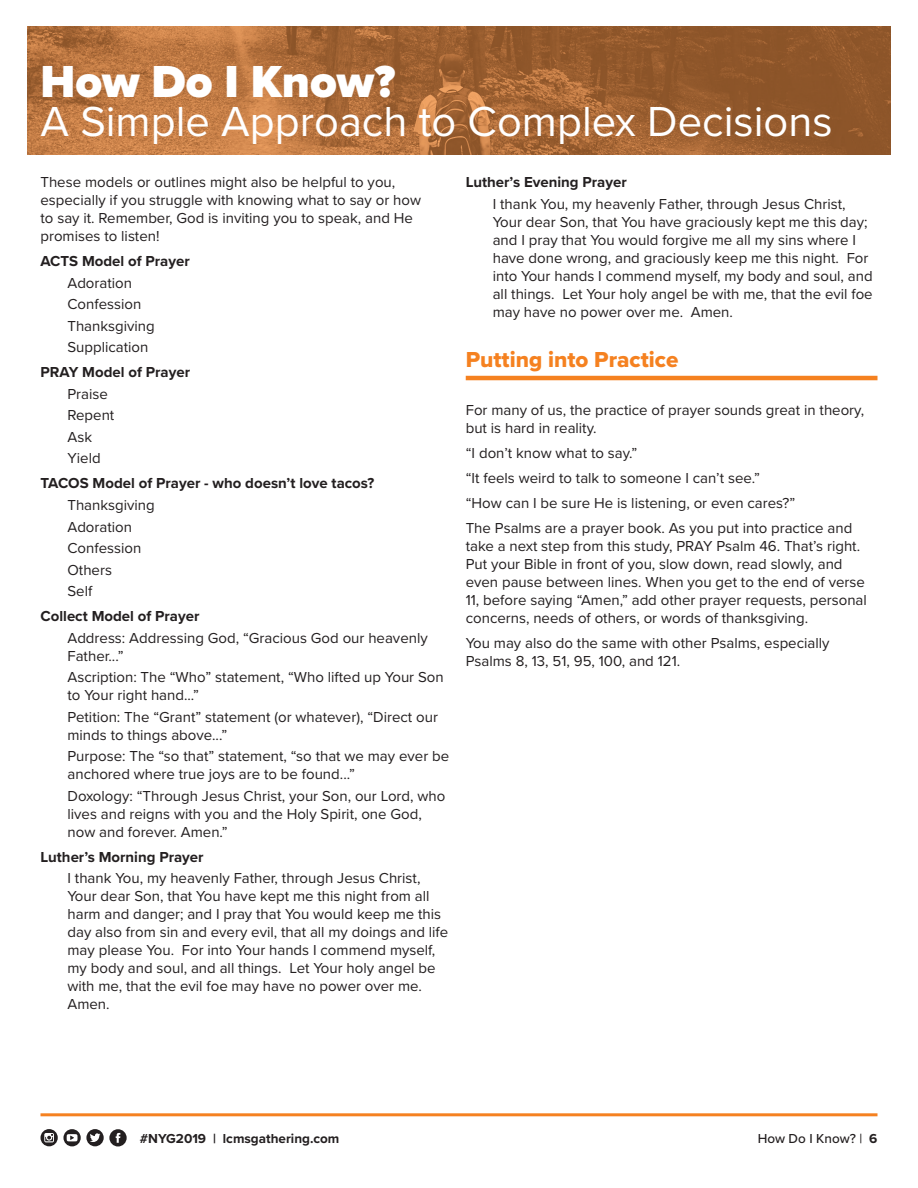
<style>
.page{position:relative;width:918px;height:1188px;background:#fff}
.page>*{position:absolute;margin:0;border:0;box-sizing:border-box;transform-origin:0 0}
.t1{font:900 46.5px "Proxima Nova";color:#fff}
.t2{font:43.5px "Proxima Nova";color:#fff}
.t3{font:22.5px "Proxima Nova Extrabld";color:#f58120}
.t4{font:15px/18px "Proxima Nova";color:#231f20}
.t5{font:700 15px "Proxima Nova";color:#231f20}
.t6{font:700 13.5px "Proxima Nova";color:#231f20}
.t7{font:500 13.5px "Proxima Nova";color:#231f20}
.s1{font-weight:700}
</style>
<div class="page">
<img style="left:27px;top:27px;width:864px;height:127px">
<hr style="left:40px;top:1113px;width:838px;height:3px;background:#f58120">
<svg style="left:40px;top:1129px;width:87px;height:17px"></svg>
<hr style="left:466px;top:376px;width:412px;height:4px;background:#f58120">
<h1 class="t1" style="left:40px;top:47px;width:356px">How Do I Know?</h1>
<h2 class="t2" style="left:40px;top:89px;width:794px">A Simple Approach to Complex Decisions</h2>
<p class="t4" style="left:40px;top:173px;width:382px">These models or outlines might also be helpful to you, especially if you struggle with knowing what to say or how to say it. Remember, God is inviting you to speak, and He promises to listen!</p>
<p class="t5" style="left:40px;top:250px;width:151px">ACTS Model of Prayer</p>
<p class="t4" style="left:68px;top:271px;width:89px;line-height:21.5px">Adoration<br>Confession<br>Thanksgiving<br>Supplication</p>
<p class="t5" style="left:40px;top:361px;width:151px">PRAY Model of Prayer</p>
<p class="t4" style="left:68px;top:383px;width:48px;line-height:21.5px">Praise<br>Repent<br>Ask<br>Yield</p>
<p class="t5" style="left:40px;top:472px;width:335px">TACOS Model of Prayer - who doesn’t love tacos?</p>
<p class="t4" style="left:68px;top:494px;width:89px;line-height:21.5px">Thanksgiving<br>Adoration<br>Confession<br>Others<br>Self</p>
<p class="t5" style="left:40px;top:605px;width:160px">Collect Model of Prayer</p>
<p class="t4" style="left:68px;top:628px;width:362px">Address: Addressing God, “Gracious God our heavenly<br>Father...”</p>
<p class="t4" style="left:68px;top:667px;width:378px">Ascription: The “Who” statement, “Who lifted up Your Son to Your right hand...”</p>
<p class="t4" style="left:68px;top:707px;width:372px">Petition: The “Grant” statement (or whatever), “Direct our minds to things above...”</p>
<p class="t4" style="left:68px;top:746px;width:383px">Purpose: The “so that” statement, “so that we may ever be anchored where true joys are to be found...”</p>
<p class="t4" style="left:68px;top:786px;width:379px">Doxology: “Through Jesus Christ, your Son, our Lord, who lives and reigns with you and the Holy Spirit, one God, now and forever. Amen.”</p>
<p class="t5" style="left:40px;top:845px;width:165px">Luther’s Morning Prayer</p>
<p class="t4" style="left:68px;top:868px;width:382px">I thank You, my heavenly Father, through Jesus Christ, Your dear Son, that You have kept me this night from all harm and danger; and I pray that You would keep me this day also from sin and every evil, that all my doings and life may please You. For into Your hands I commend myself, my body and soul, and all things. Let Your holy angel be with me, that the evil foe may have no power over me.<br>Amen.</p>
<p class="t5" style="left:466px;top:171px;width:163px">Luther’s Evening Prayer</p>
<p class="t4" style="left:493px;top:194px;width:382px">I thank You, my heavenly Father, through Jesus Christ, Your dear Son, that You have graciously kept me this day; and I pray that You would forgive me all my sins where I have done wrong, and graciously keep me this night. For into Your hands I commend myself, my body and soul, and all things. Let Your holy angel be with me, that the evil foe may have no power over me. Amen.</p>
<h3 class="t3" style="left:466px;top:343px;width:214px">Putting into Practice</h3>
<p class="t4" style="left:466px;top:401px;width:400px">For many of us, the practice of prayer sounds great in theory, but is hard in reality.</p>
<p class="t4" style="left:466px;top:440px;width:388px;line-height:25px">“I don’t know what to say.”<br>“It feels weird to talk to someone I can’t see.”<br>“How can I be sure He is listening, or even cares?”<br>The Psalms are a prayer book. As you put into practice and</p>
<p class="t4" style="left:466px;top:537px;width:403px">take a next step from this study, PRAY Psalm 46. That’s right.<br>Put your Bible in front of you, slow down, read slowly, and even pause between lines. When you get to the end of verse 11, before saying “Amen,” add other prayer requests, personal concerns, needs of others, or words of thanksgiving.</p>
<p class="t4" style="left:466px;top:634px;width:365px">You may also do the same with other Psalms, especially<br>Psalms 8, 13, 51, 95, 100, and 121.</p>
<p class="t6" style="left:140px;top:1129px;width:201px">#NYG2019 | lcmsgathering.com</p>
<p class="t7" style="left:758px;top:1129px;width:121px">How Do I Know? | <span class="s1">6</span></p>
</div>
